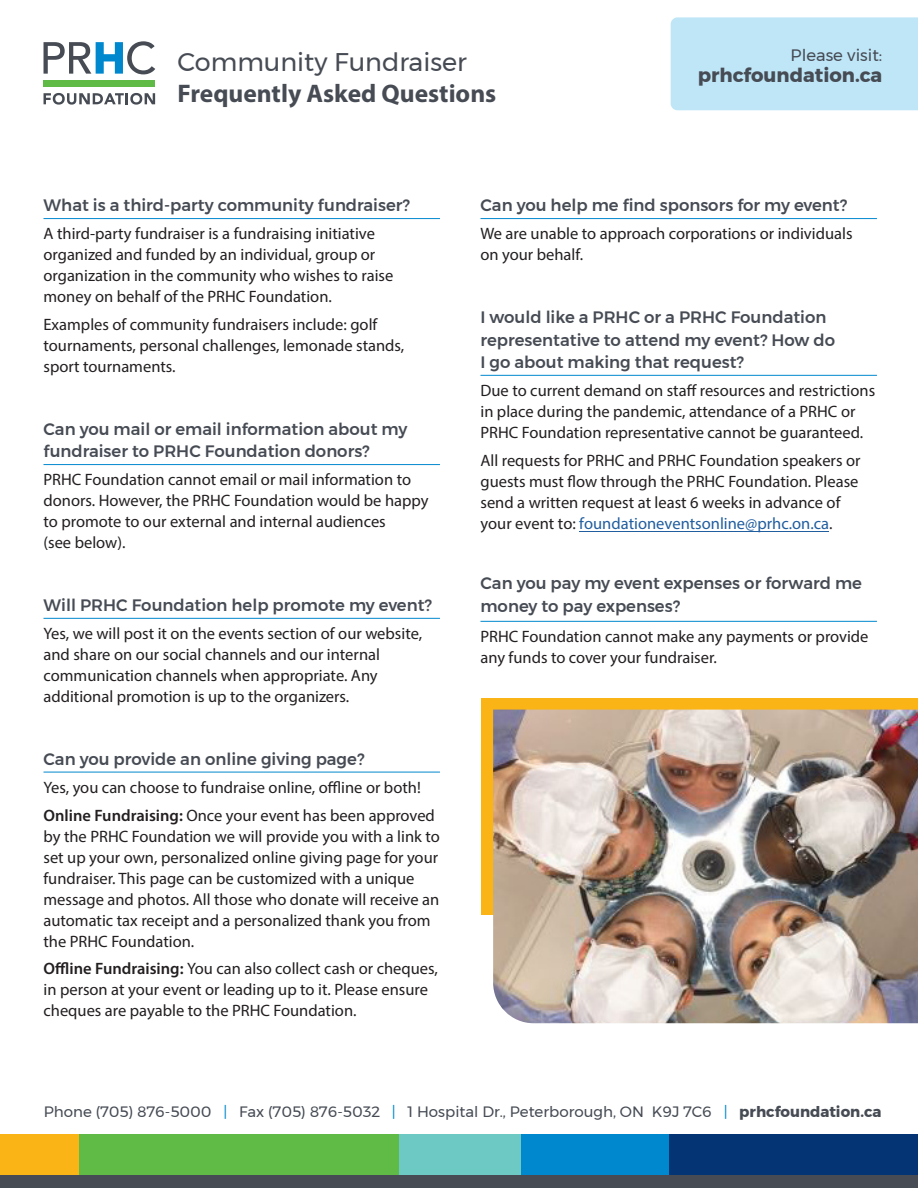
<style>
.page{position:relative;width:918px;height:1188px;background:#fff}
.page>*{position:absolute;margin:0;border:0;box-sizing:border-box;transform-origin:0 0}
.t1{font:700 25.5px "Myriad Pro";color:#464b54}
.t2{font:25.5px "Montserrat";color:#464b54}
.t3{font:700 19.5px "Montserrat";color:#464b54}
.t4{font:16.5px/21px "Myriad Pro";color:#231f20}
.t5{font:500 16.5px/22.5px "Montserrat";color:#464b54}
.t6{font:16.5px "Montserrat";color:#464b54}
.t7{font:15px "Montserrat";color:#464b54}
.s1{font-weight:600}
.s2{color:#215e9f}
.s3{color:#0088ce}
.s4{font-weight:700}
</style>
<div class="page">
<div style="left:481px;top:698px;width:437px;height:217px;background:#fbb416"></div>
<div style="left:671px;top:17px;width:247px;height:93px;background:#bee6f7"></div>
<svg style="left:44px;top:93px;width:111px;height:12px"></svg>
<div style="left:44px;top:80px;width:111px;height:7px;background:#60bb46"></div>
<svg style="left:44px;top:41px;width:111px;height:33px"></svg>
<hr style="left:44px;top:218px;width:396px;height:1px;background:#0088ce">
<hr style="left:44px;top:464px;width:396px;height:1px;background:#0088ce">
<hr style="left:44px;top:618px;width:396px;height:1px;background:#0088ce">
<hr style="left:44px;top:772px;width:396px;height:1px;background:#0088ce">
<hr style="left:480px;top:218px;width:397px;height:1px;background:#0088ce">
<hr style="left:480px;top:375px;width:397px;height:1px;background:#0088ce">
<hr style="left:480px;top:621px;width:397px;height:1px;background:#0088ce">
<hr style="left:579px;top:531px;width:250px;height:1px;background:#215e9f">
<div style="left:0;top:1134px;width:219px;height:46px;background:#fbb416"></div>
<div style="left:199px;top:1134px;width:719px;height:46px;background:#053474"></div>
<div style="left:291px;top:1134px;width:261px;height:46px;background:#6dc9c4"></div>
<div style="left:79px;top:1134px;width:320px;height:46px;background:#60bb46"></div>
<div style="left:521px;top:1134px;width:147px;height:46px;background:#0088ce"></div>
<div style="left:0;top:1176px;width:918px;height:12px;background:#464b54"></div>
<img style="left:493px;top:710px;width:425px;height:313px">
<h1 class="t2" style="left:177px;top:43px;width:291px">Community Fundraiser</h1>
<h1 class="t1" style="left:177px;top:77px;width:320px">Frequently Asked Questions</h1>
<p class="t6" style="left:791px;top:43px;width:93px">Please visit:</p>
<p class="t3" style="left:698px;top:60px;width:186px">prhcfoundation.ca</p>
<p class="t5" style="left:44px;top:194px;width:368px">What is a third-party community fundraiser?</p>
<p class="t4" style="left:44px;top:223px;width:351px">A third-party fundraiser is a fundraising initiative organized and funded by an individual, group or organization in the community who wishes to raise money on behalf of the PRHC Foundation.</p>
<p class="t4" style="left:44px;top:314px;width:362px">Examples of community fundraisers include: golf tournaments, personal challenges, lemonade stands, sport tournaments.</p>
<p class="t5" style="left:44px;top:418px;width:366px">Can you mail or email information about my fundraiser to PRHC Foundation donors?</p>
<p class="t4" style="left:44px;top:469px;width:387px">PRHC Foundation cannot email or mail information to donors. However, the PRHC Foundation would be happy to promote to our external and internal audiences<br>(see below).</p>
<p class="t5" style="left:44px;top:594px;width:390px">Will PRHC Foundation help promote my event?</p>
<p class="t4" style="left:44px;top:623px;width:380px">Yes, we will post it on the events section of our website, and share on our social channels and our internal communication channels when appropriate. Any additional promotion is up to the organizers.</p>
<p class="t5" style="left:44px;top:748px;width:322px">Can you provide an online giving page?</p>
<p class="t4" style="left:44px;top:773px;width:393px;line-height:27.8px">Yes, you can choose to fundraise online, offline or both!<br><span class="s1">Online Fundraising:</span> Once your event has been approved</p>
<p class="t4" style="left:44px;top:825px;width:398px">by the PRHC Foundation we will provide you with a link to set up your own, personalized online giving page for your fundraiser. This page can be customized with a unique message and photos. All those who donate will receive an automatic tax receipt and a personalized thank you from the PRHC Foundation.</p>
<p class="t4" style="left:44px;top:958px;width:396px"><span class="s1">Offline Fundraising:</span> You can also collect cash or cheques, in person at your event or leading up to it. Please ensure cheques are payable to the PRHC Foundation.</p>
<p class="t5" style="left:480px;top:194px;width:368px">Can you help me find sponsors for my event?</p>
<p class="t4" style="left:480px;top:223px;width:374px">We are unable to approach corporations or individuals on your behalf.</p>
<p class="t5" style="left:480px;top:306px;width:356px">I would like a PRHC or a PRHC Foundation representative to attend my event? How do<br>I go about making that request?</p>
<p class="t4" style="left:480px;top:380px;width:396px">Due to current demand on staff resources and restrictions in place during the pandemic, attendance of a PRHC or<br>PRHC Foundation representative cannot be guaranteed.</p>
<p class="t4" style="left:480px;top:449px;width:382px">All requests for PRHC and PRHC Foundation speakers or guests must flow through the PRHC Foundation. Please send a written request at least 6 weeks in advance of your event to: <span class="s2">foundationeventsonline@prhc.on.ca</span>.</p>
<p class="t5" style="left:480px;top:572px;width:383px">Can you pay my event expenses or forward me money to pay expenses?</p>
<p class="t4" style="left:480px;top:626px;width:390px">PRHC Foundation cannot make any payments or provide any funds to cover your fundraiser.</p>
<p class="t7" style="left:44px;top:1100px;width:839px">Phone (705) 876-5000 <span class="s3">|</span> Fax (705) 876-5032 <span class="s3">|</span> 1 Hospital Dr., Peterborough, ON K9J 7C6 <span class="s3">|</span> <span class="s4">prhcfoundation.ca</span></p>
</div>
